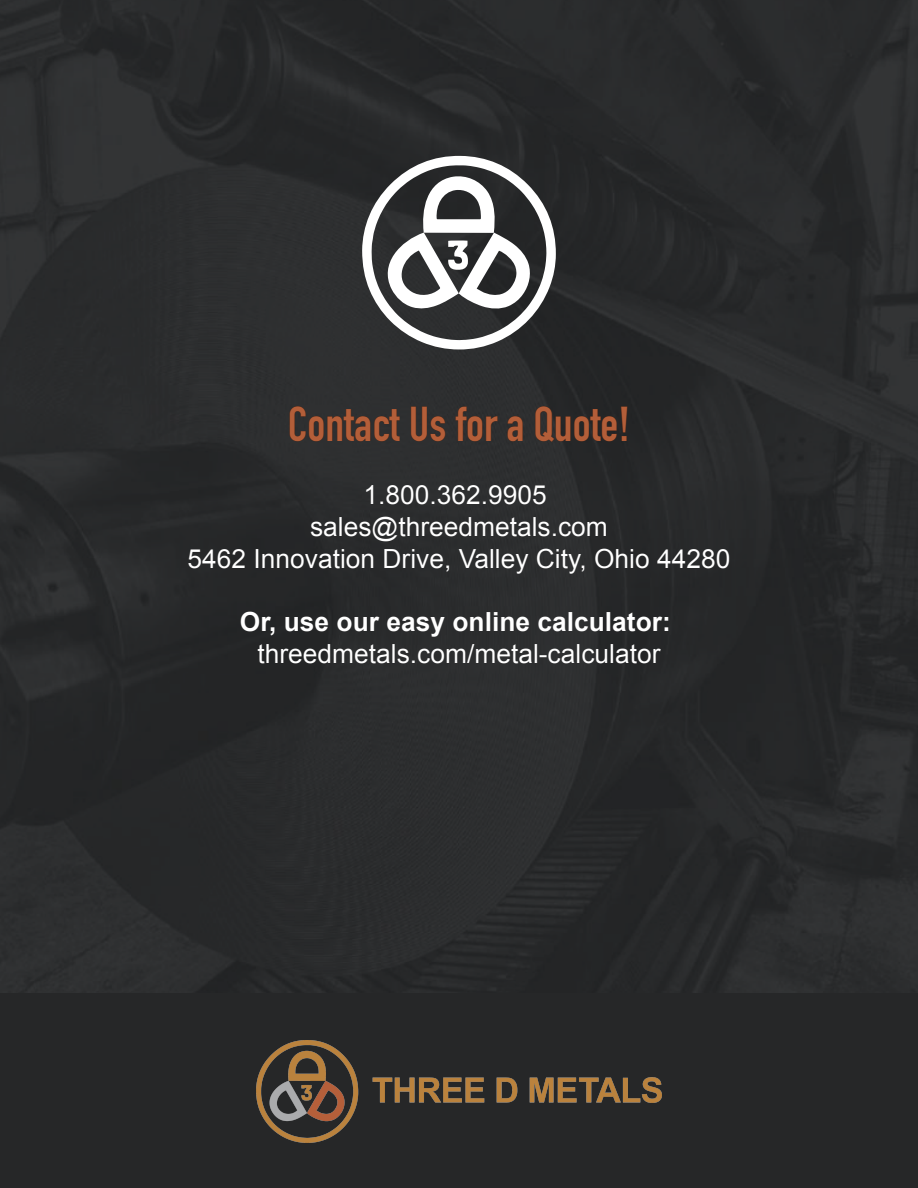
<style>
.page{position:relative;width:918px;height:1188px;background:#fff}
.page>*{position:absolute;margin:0;border:0;box-sizing:border-box;transform-origin:0 0}
.t1{font:700 48.3px "DIN Condensed";color:#b35e39}
.t2{font:26.4px/31.7px "Arial";color:#fff;text-align:center}
.t3{font:700 26.4px "Arial";color:#fff}
</style>
<div class="page">
<div style="left:0;top:0;width:918px;height:994px;background:#262728"></div>
<div style="left:0;top:994px;width:918px;height:194px;background:#262728"></div>
<svg style="left:362px;top:156px;width:194px;height:194px"></svg>
<img style="left:257px;top:1040px;width:404px;height:102px">
<h1 class="t1" style="left:288px;top:392px;width:344px">Contact Us for a Quote!</h1>
<p class="t2" style="left:188px;top:479px;width:544px">1.800.362.9905<br>sales@threedmetals.com<br>5462 Innovation Drive, Valley City, Ohio 44280</p>
<p class="t3" style="left:240px;top:604px;width:432px">Or, use our easy online calculator:</p>
<p class="t2" style="left:257px;top:638px;width:405px">threedmetals.com/metal-calculator</p>
</div>
